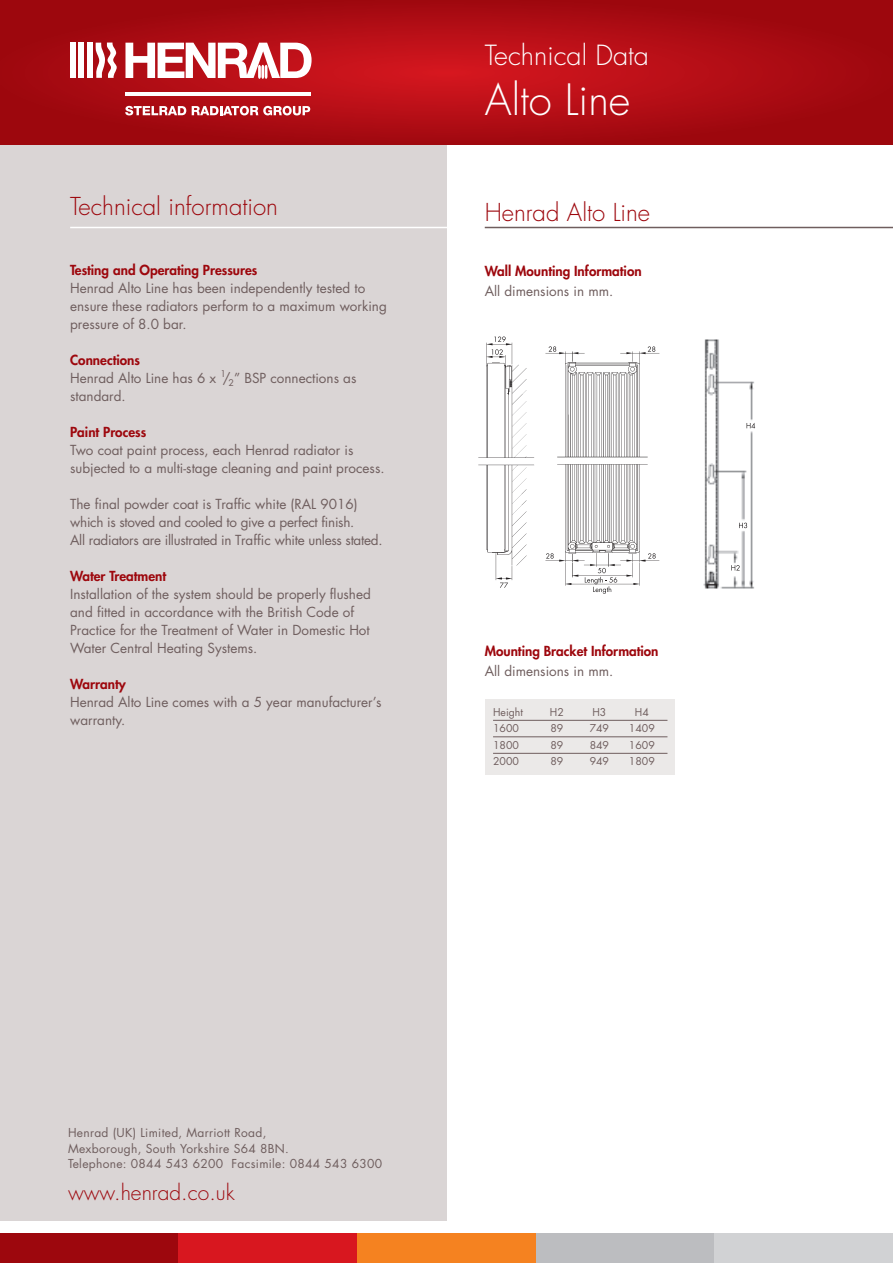
<style>
.page{position:relative;width:893px;height:1263px;background:#fff}
.page>*{position:absolute;margin:0;border:0;box-sizing:border-box;transform-origin:0 0}
.t1{font:300 42px "Futura";color:#fff}
.t2{font:300 27px "Futura";color:#fff}
.t3{font:300 24px "Futura";color:#9d070d}
.t4{font:300 21px "Futura";color:#9d070d}
.t5{font:13.5px/18px "Futura";color:#6f5e5e}
.t6{font:13.5px/18px "Futura";letter-spacing:-.02em;color:#6f5e5e}
.t7{font:800 13.5px "Futura";color:#9d070d}
.t8{font:12px/15.8px "Futura";letter-spacing:.025em;color:#6f5e5e}
.t9{font:10.5px "Futura";color:#6f5e5e}
.s1{font-weight:800;color:#9d070d}
</style>
<div class="page">
<div style="left:0;top:1233px;width:179px;height:30px;background:#9d070d"></div>
<div style="left:179px;top:1233px;width:178px;height:30px;background:#d8171f"></div>
<div style="left:357px;top:1233px;width:179px;height:30px;background:#f58220"></div>
<div style="left:536px;top:1233px;width:178px;height:30px;background:#bcbdc0"></div>
<div style="left:714px;top:1233px;width:179px;height:30px;background:#d1d2d4"></div>
<hr style="left:485px;top:227px;width:408px;height:1px;background:#6f5e5e">
<div style="left:0;top:145px;width:446px;height:1075px;background:#dad5d5"></div>
<hr style="left:70px;top:227px;width:379px;height:1px;background:#fff">
<div style="left:485px;top:699px;width:189px;height:75px;background:#ebe9e8"></div>
<hr style="left:493px;top:720px;width:174px;height:1px;background:#6f5e5e">
<hr style="left:493px;top:736px;width:174px;height:1px;background:#6f5e5e">
<hr style="left:493px;top:753px;width:174px;height:1px;background:#6f5e5e">
<img style="left:478px;top:342px;width:182px;height:244px">
<img style="left:703px;top:339px;width:53px;height:250px">
<svg style="left:739px;top:523px;width:8px;height:5px"></svg>
<svg style="left:731px;top:565px;width:9px;height:5px"></svg>
<svg style="left:747px;top:423px;width:8px;height:5px"></svg>
<svg style="left:549px;top:346px;width:7px;height:6px"></svg>
<svg style="left:648px;top:346px;width:7px;height:6px"></svg>
<svg style="left:546px;top:553px;width:8px;height:6px"></svg>
<svg style="left:648px;top:553px;width:8px;height:6px"></svg>
<svg style="left:585px;top:568px;width:32px;height:26px"></svg>
<svg style="left:494px;top:336px;width:12px;height:6px"></svg>
<svg style="left:492px;top:349px;width:11px;height:6px"></svg>
<svg style="left:500px;top:583px;width:8px;height:5px"></svg>
<svg style="left:0;top:0;width:893px;height:145px;background:#ac0c13"></svg>
<svg style="left:125px;top:43px;width:187px;height:36px"></svg>
<div style="left:70px;top:43px;width:6px;height:35px;background:#fff"></div>
<div style="left:79px;top:43px;width:5px;height:35px;background:#fff"></div>
<div style="left:87px;top:43px;width:6px;height:35px;background:#fff"></div>
<svg style="left:96px;top:43px;width:21px;height:35px"></svg>
<hr style="left:125px;top:92px;width:185px;height:3px;background:#fff">
<svg style="left:125px;top:106px;width:61px;height:9px"></svg>
<svg style="left:192px;top:106px;width:118px;height:9px"></svg>
<h3 class="t3" style="left:70px;top:196px;width:209px">Technical information</h3>
<p class="t7" style="left:70px;top:264px;width:189px">Testing and Operating Pressures</p>
<p class="t5" style="left:70px;top:280px;width:318px">Henrad Alto Line has been independently tested to ensure these radiators perform to a maximum working pressure of 8.0 bar.</p>
<p class="t5" style="left:70px;top:352px;width:288px"><span class="s1">Connections<br></span>Henrad Alto Line has 6 x <sup>1</sup>/<sub>2</sub>” BSP connections as standard.</p>
<p class="t7" style="left:70px;top:426px;width:78px">Paint Process</p>
<p class="t5" style="left:70px;top:442px;width:316px">Two coat paint process, each Henrad radiator is subjected to a multi-stage cleaning and paint process.</p>
<p class="t6" style="left:70px;top:496px;width:314px">The final powder coat is Traffic white (RAL 9016) which is stoved and cooled to give a perfect finish.<br>All radiators are illustrated in Traffic white unless stated.</p>
<p class="t7" style="left:70px;top:570px;width:97px">Water Treatment</p>
<p class="t5" style="left:70px;top:586px;width:302px">Installation of the system should be properly flushed and fitted in accordance with the British Code of Practice for the Treatment of Water in Domestic Hot Water Central Heating Systems.</p>
<p class="t7" style="left:70px;top:678px;width:57px">Warranty</p>
<p class="t5" style="left:70px;top:694px;width:313px">Henrad Alto Line comes with a 5 year manufacturer’s warranty.</p>
<h2 class="t2" style="left:485px;top:42px;width:166px">Technical Data</h2>
<h1 class="t1" style="left:485px;top:81px;width:147px">Alto Line</h1>
<h3 class="t3" style="left:485px;top:201px;width:167px">Henrad Alto Line</h3>
<p class="t7" style="left:485px;top:265px;width:158px">Wall Mounting Information</p>
<p class="t5" style="left:485px;top:283px;width:130px">All dimensions in mm.</p>
<p class="t7" style="left:485px;top:645px;width:175px">Mounting Bracket Information</p>
<p class="t5" style="left:485px;top:663px;width:130px">All dimensions in mm.</p>
<p class="t9" style="left:493px;top:707px;width:31px">Height</p>
<p class="t9" style="left:550px;top:707px;width:15px">H2</p>
<p class="t9" style="left:592px;top:707px;width:15px">H3</p>
<p class="t9" style="left:635px;top:707px;width:15px">H4</p>
<p class="t9" style="left:493px;top:724px;width:27px">1600</p>
<p class="t9" style="left:550px;top:724px;width:14px">89</p>
<p class="t9" style="left:590px;top:724px;width:21px">749</p>
<p class="t9" style="left:629px;top:724px;width:27px">1409</p>
<p class="t9" style="left:493px;top:740px;width:27px">1800</p>
<p class="t9" style="left:550px;top:740px;width:14px">89</p>
<p class="t9" style="left:590px;top:740px;width:21px">849</p>
<p class="t9" style="left:629px;top:740px;width:27px">1609</p>
<p class="t9" style="left:493px;top:757px;width:27px">2000</p>
<p class="t9" style="left:550px;top:757px;width:14px">89</p>
<p class="t9" style="left:590px;top:757px;width:21px">949</p>
<p class="t9" style="left:629px;top:757px;width:27px">1809</p>
<p class="t8" style="left:68px;top:1125px;width:316px">Henrad (UK) Limited, Marriott Road,<br>Mexborough, South Yorkshire S64 8BN.<br>Telephone: 0844 543 6200 Facsimile: 0844 543 6300</p>
<h3 class="t4" style="left:68px;top:1182px;width:168px">www.henrad.co.uk</h3>
</div>
